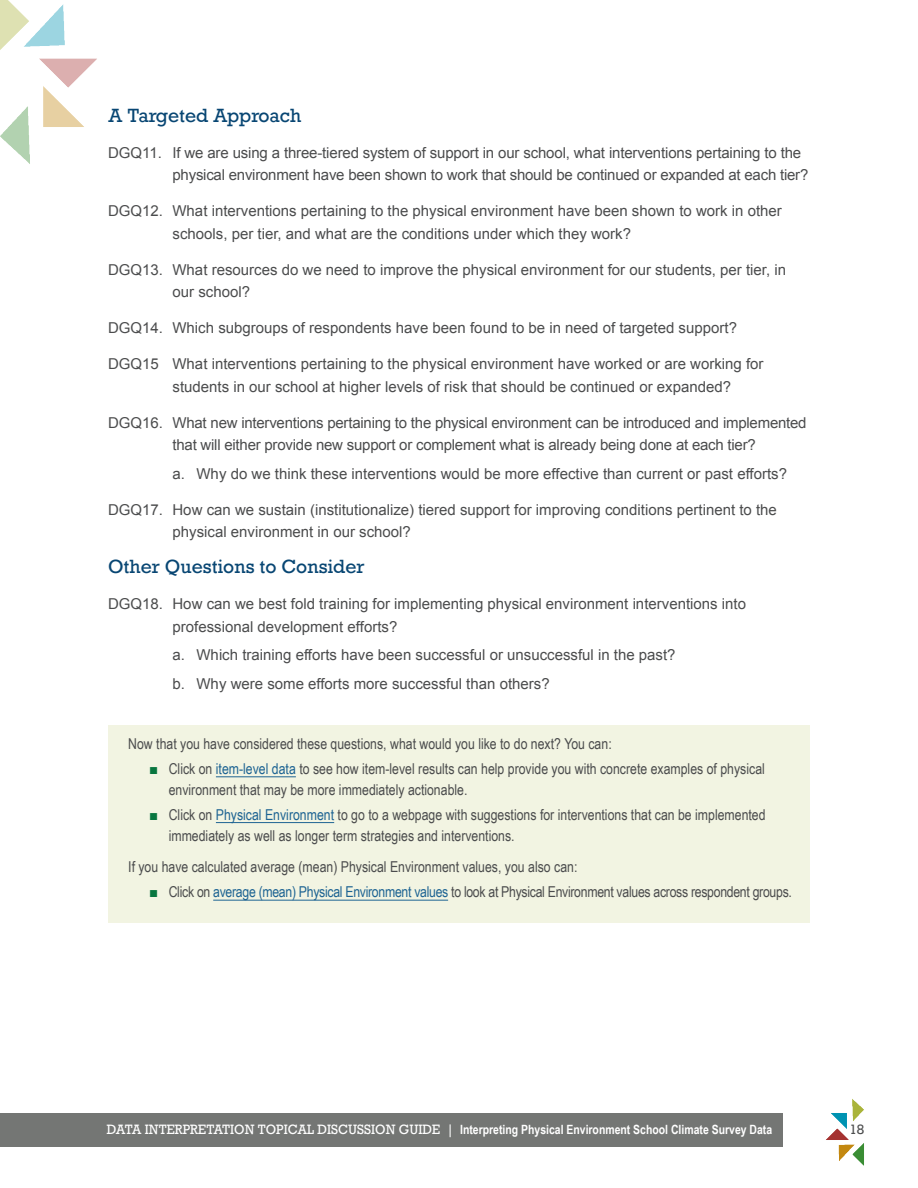
<style>
.page{position:relative;width:918px;height:1188px;background:#fff}
.page>*{position:absolute;margin:0;border:0;box-sizing:border-box;transform-origin:0 0}
.t1{font:18px "Rockwell";color:#084673}
.t2{font:15px/22.5px "Arial";color:#4b4c4d}
.t3{font:15px/21px "Arial Narrow";color:#4b4c4d}
.t4{font:15px "Arial Narrow";letter-spacing:-.02em;color:#4b4c4d}
.t5{font:700 12.75px "Arial Narrow";color:#fff}
.t6{font:12.75px "Rockwell";color:#4b4c4d}
.s1{font-family:"Arial";color:#08763f}
.s2{color:#1e6493}
.s3{font-family:"Rockwell";font-weight:400}
</style>
<div class="page">
<div style="left:0;top:1113px;width:783px;height:34px;background:#747674"></div>
<img style="left:0;top:0;width:97px;height:164px">
<img style="left:826px;top:1099px;width:38px;height:67px">
<div style="left:108px;top:725px;width:702px;height:197px;background:#f2f4e2"></div>
<hr style="left:216px;top:776px;width:80px;height:1px;background:#1e6493">
<hr style="left:216px;top:822px;width:118px;height:1px;background:#1e6493">
<hr style="left:213px;top:900px;width:235px;height:1px;background:#1e6493">
<h4 class="t1" style="left:108px;top:104px;width:195px">A Targeted Approach</h4>
<p class="t2" style="left:172px;top:141px;width:637px;text-indent:-64px">DGQ11. If we are using a three-tiered system of support in our school, what interventions pertaining to the physical environment have been shown to work that should be continued or expanded at each tier?</p>
<p class="t2" style="left:172px;top:200px;width:611px;text-indent:-64px">DGQ12. What interventions pertaining to the physical environment have been shown to work in other schools, per tier, and what are the conditions under which they work?</p>
<p class="t2" style="left:172px;top:258px;width:615px;text-indent:-64px">DGQ13. What resources do we need to improve the physical environment for our students, per tier, in our school?</p>
<p class="t2" style="left:108px;top:317px;width:631px">DGQ14. Which subgroups of respondents have been found to be in need of targeted support?</p>
<p class="t2" style="left:172px;top:353px;width:593px;text-indent:-64px">DGQ15 What interventions pertaining to the physical environment have worked or are working for students in our school at higher levels of risk that should be continued or expanded?</p>
<p class="t2" style="left:172px;top:411px;width:636px;text-indent:-64px">DGQ16. What new interventions pertaining to the physical environment can be introduced and implemented that will either provide new support or complement what is already being done at each tier?</p>
<p class="t2" style="left:172px;top:462px;width:616px">a. Why do we think these interventions would be more effective than current or past efforts?</p>
<p class="t2" style="left:172px;top:498px;width:606px;text-indent:-64px">DGQ17. How can we sustain (institutionalize) tiered support for improving conditions pertinent to the physical environment in our school?</p>
<h4 class="t1" style="left:108px;top:555px;width:258px">Other Questions to Consider</h4>
<p class="t2" style="left:172px;top:593px;width:575px;text-indent:-64px">DGQ18. How can we best fold training for implementing physical environment interventions into professional development efforts?</p>
<p class="t2" style="left:172px;top:644px;width:505px">a. Which training efforts have been successful or unsuccessful in the past?</p>
<p class="t2" style="left:172px;top:672px;width:379px">b. Why were some efforts more successful than others?</p>
<p class="t3" style="left:128px;top:733px;width:485px">Now that you have considered these questions, what would you like to do next? You can:</p>
<p class="t3" style="left:169px;top:757px;width:598px;text-indent:-20px"><span class="s1">■</span> Click on <span class="s2">item-level data</span> to see how item-level results can help provide you with concrete examples of physical environment that may be more immediately actionable.</p>
<p class="t3" style="left:169px;top:803px;width:598px;text-indent:-20px"><span class="s1">■</span> Click on <span class="s2">Physical Environment</span> to go to a webpage with suggestions for interventions that can be implemented immediately as well as longer term strategies and interventions.</p>
<p class="t3" style="left:128px;top:856px;width:451px">If you have calculated average (mean) Physical Environment values, you also can:</p>
<p class="t4" style="left:149px;top:881px;width:644px"><span class="s1">■</span> Click on <span class="s2">average (mean) Physical Environment values</span> to look at Physical Environment values across respondent groups.</p>
<p class="t5" style="left:107px;top:1120px;width:667px"><span class="s3">DATA INTERPRETATION TOPICAL DISCUSSION GUIDE |</span> Interpreting Physical Environment School Climate Survey Data</p>
<p class="t6" style="left:850px;top:1121px;width:16px">18</p>
</div>
